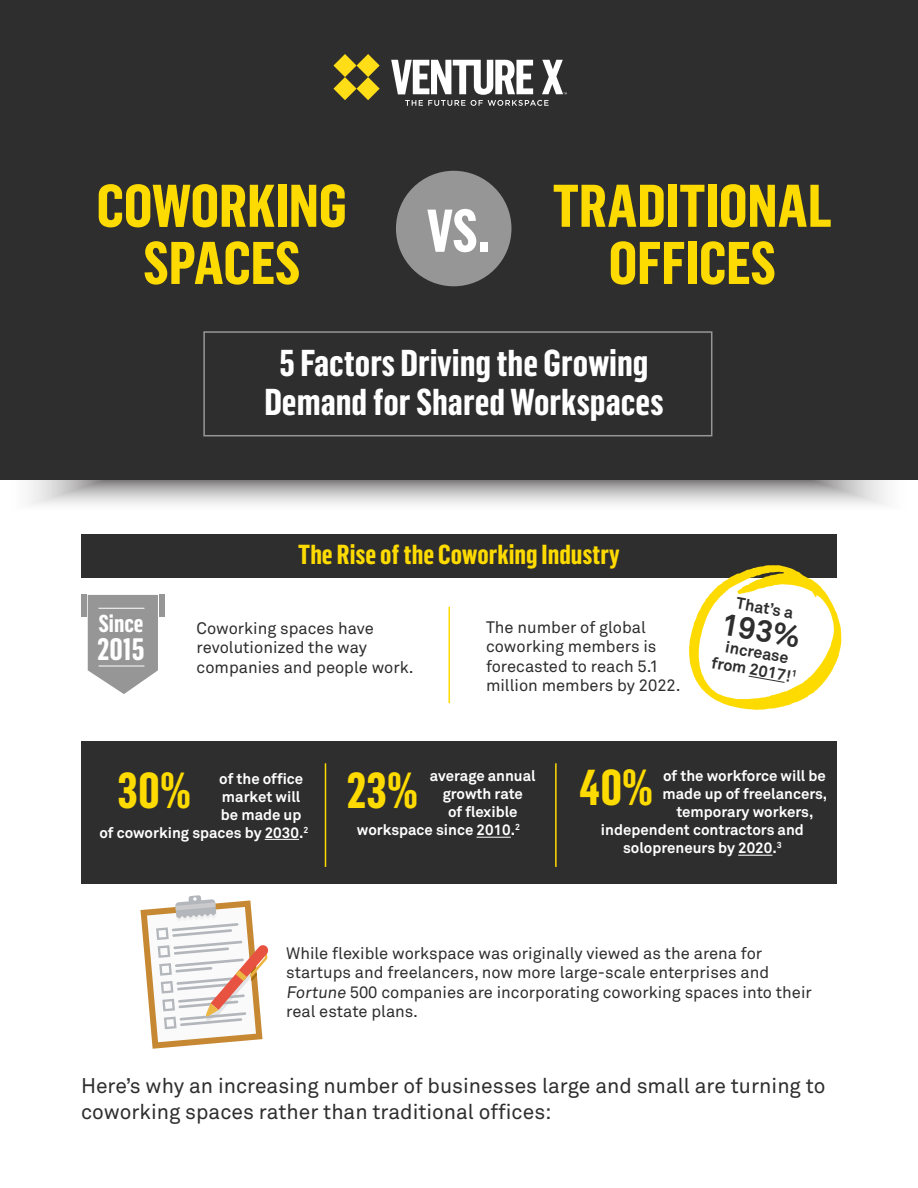
<style>
.page{position:relative;width:918px;height:1188px;background:#fff}
.page>*{position:absolute;margin:0;border:0;box-sizing:border-box;transform-origin:0 0}
.t1{font:700 58.95px/57.2px "Flama Condensed";color:#fedb00;text-align:center}
.t2{font:700 58.95px "Flama Condensed";color:#fff}
.t3{font:700 49.5px "Flama Condensed";color:#fedb00}
.t4{font:700 36.75px "Flama Condensed";color:#fff}
.t5{font:700 30.6px "Akkurat Pro";color:#2f2e2e}
.t6{font:700 30.45px "Flama Condensed";color:#fff}
.t7{font:700 27px "Flama Condensed";color:#fedb00}
.t8{font:700 24px "Flama Condensed";color:#fff}
.t9{font:21px/25.5px "Akkurat Pro";color:#2f2e2e}
.t10{font:16.5px/19.5px "Akkurat Pro";color:#2f2e2e}
.t11{font:700 16.05px "Akkurat Pro";color:#2f2e2e}
.t12{font:700 15px "Akkurat Pro";color:#fff}
</style>
<div class="page">
<svg style="left:0;top:479px;width:916px;height:26px"></svg>
<div style="left:0;top:0;width:918px;height:479px;background:#2f2e2e"></div>
<div style="left:396px;top:171px;width:115px;height:115px;background:#979696;border-radius:50%"></div>
<div style="left:81px;top:534px;width:756px;height:44px;background:#2f2e2e"></div>
<hr style="left:448px;top:607px;width:2px;height:96px;background:#fedb00">
<div style="left:81px;top:742px;width:756px;height:142px;background:#2f2e2e"></div>
<hr style="left:738px;top:855px;width:35px;height:1px;background:#fff">
<hr style="left:265px;top:839px;width:34px;height:1px;background:#fff">
<hr style="left:477px;top:837px;width:34px;height:1px;background:#fff">
<hr style="left:325px;top:763px;width:1px;height:104px;background:#fedb00">
<hr style="left:555px;top:763px;width:2px;height:104px;background:#fedb00">
<svg style="left:689px;top:565px;width:152px;height:145px"></svg>
<svg style="left:88px;top:595px;width:70px;height:99px;background:#a4a3a3"></svg>
<div style="left:81px;top:595px;width:5px;height:22px;background:#979696"></div>
<div style="left:159px;top:595px;width:5px;height:22px;background:#979696"></div>
<hr style="left:99px;top:608px;width:45px;height:1px;background:#fff">
<hr style="left:99px;top:666px;width:45px;height:1px;background:#fff">
<svg style="left:140px;top:895px;width:129px;height:154px"></svg>
<svg style="left:333px;top:54px;width:47px;height:46px"></svg>
<svg style="left:391px;top:60px;width:176px;height:46px"></svg>
<div style="left:203px;top:331px;width:509px;height:105px;border:2px solid #979696"></div>
<p class="t1" style="left:97px;top:175px;width:252px">COWORKING<br>SPACES</p>
<p class="t1" style="left:553px;top:175px;width:281px">TRADITIONAL<br>OFFICES</p>
<p class="t2" style="left:427px;top:193px;width:64px">VS.</p>
<p class="t4" style="left:279px;top:339px;width:371px">5 Factors Driving the Growing</p>
<p class="t4" style="left:264px;top:378px;width:401px">Demand for Shared Workspaces</p>
<p class="t8" style="left:98px;top:608px;width:47px">Since</p>
<p class="t6" style="left:97px;top:630px;width:49px">2015</p>
<p class="t7" style="left:298px;top:538px;width:323px">The Rise of the Coworking Industry</p>
<p class="t10" style="left:197px;top:619px;width:219px">Coworking spaces have revolutionized the way companies and people work.</p>
<p class="t10" style="left:486px;top:618px;width:196px">The number of global coworking members is forecasted to reach 5.1 million members by 2022.</p>
<p class="t11" style="left:738px;top:593px;width:59px;rotate:10deg">That’s a</p>
<p class="t5" style="left:725px;top:604px;width:81px;rotate:10deg">193%</p>
<p class="t11" style="left:727px;top:637px;width:65px;rotate:10deg">increase</p>
<p class="t11" style="left:713px;top:652px;width:87px;rotate:10deg">from 2017!<sup>1</sup></p>
<p class="t3" style="left:347px;top:759px;width:73px">23%</p>
<p class="t3" style="left:579px;top:756px;width:75px">40%</p>
<p class="t12" style="left:663px;top:767px;width:164px">of the workforce will be</p>
<p class="t12" style="left:663px;top:785px;width:166px">made up of freelancers,</p>
<p class="t12" style="left:676px;top:803px;width:138px">temporary workers,</p>
<p class="t12" style="left:601px;top:821px;width:205px">independent contractors and</p>
<p class="t12" style="left:623px;top:839px;width:160px">solopreneurs by 2020.<sup>3</sup></p>
<p class="t3" style="left:118px;top:759px;width:75px">30%</p>
<p class="t12" style="left:430px;top:767px;width:107px">average annual</p>
<p class="t12" style="left:219px;top:769px;width:86px">of the office</p>
<p class="t12" style="left:222px;top:787px;width:80px">market will</p>
<p class="t12" style="left:221px;top:805px;width:82px">be made up</p>
<p class="t12" style="left:99px;top:823px;width:210px">of coworking spaces by 2030.<sup>2</sup></p>
<p class="t12" style="left:443px;top:785px;width:82px">growth rate</p>
<p class="t12" style="left:448px;top:803px;width:71px">of flexible</p>
<p class="t12" style="left:357px;top:821px;width:165px">workspace since 2010.<sup>2</sup></p>
<p class="t10" style="left:286px;top:944px;width:527px">While flexible workspace was originally viewed as the arena for startups and freelancers, now more large-scale enterprises and Fortune 500 companies are incorporating coworking spaces into their real estate plans.</p>
<p class="t9" style="left:81px;top:1074px;width:746px">Here’s why an increasing number of businesses large and small are turning to coworking spaces rather than traditional offices:</p>
</div>
